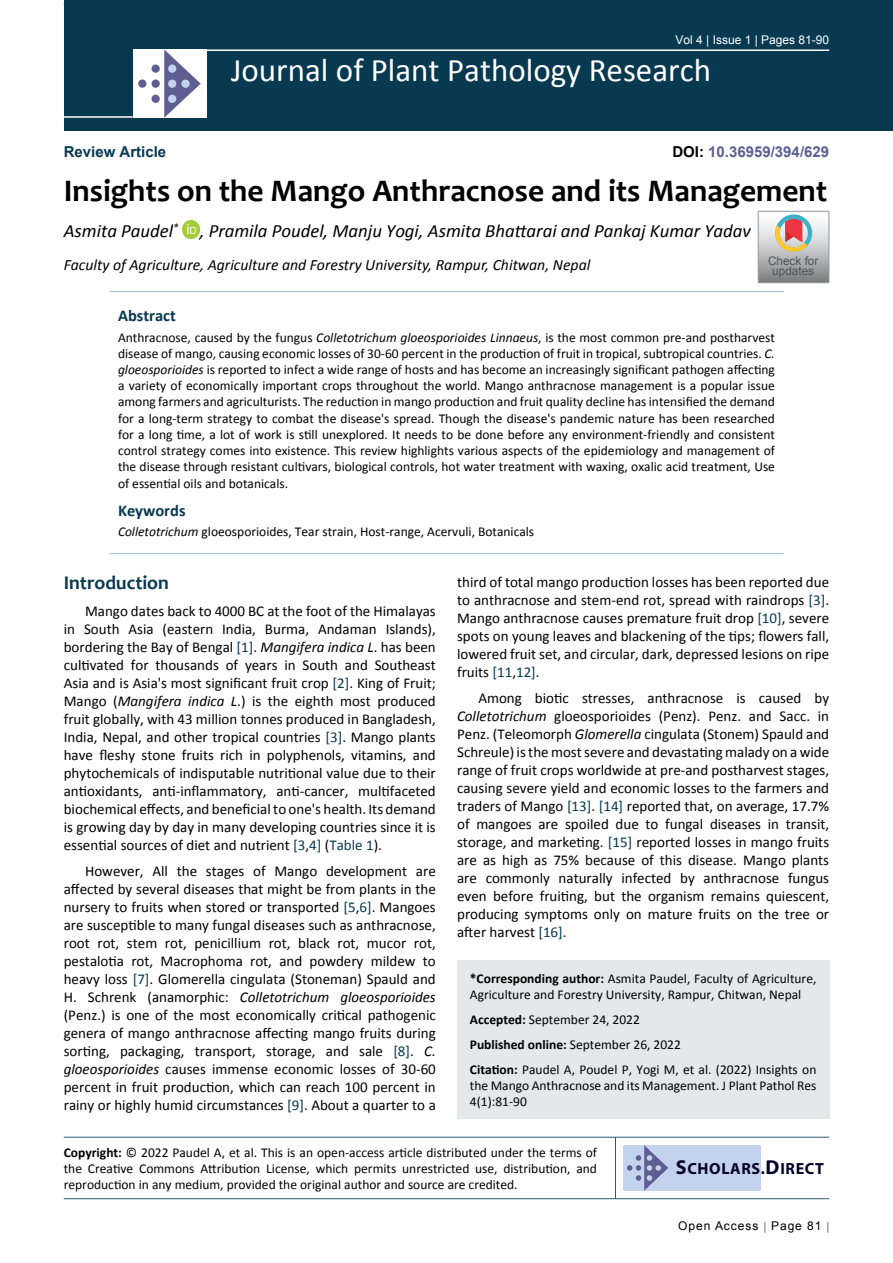
<style>
.page{position:relative;width:893px;height:1263px;background:#fff}
.page>*{position:absolute;margin:0;border:0;box-sizing:border-box;transform-origin:0 0}
.t1{font:33px "Calibri";color:#fff}
.t2{font:700 31.5px "Candara";color:#000}
.t3{font:700 19.5px "Candara";color:#073950}
.t4{font:italic 18.75px "Calibri";color:#000}
.t5{font:700 16.5px "Calibri";color:#073950}
.t6{font:700 16.2px "Myriad Pro";letter-spacing:.04em;color:#050128}
.t7{font:italic 15.75px "Calibri";color:#000}
.t8{font:15px/18px "Calibri";color:#000;text-align:justify}
.t9{font:700 15px "Arial";color:#5e5f93}
.t10{font:700 15px "Arial";color:#073950}
.t11{font:13.5px/16.2px "Calibri";color:#000}
.t12{font:12px "Arial";color:#fff}
.t13{font:12px "Arial";letter-spacing:.08em;color:#000}
.t14{font:11.85px/10.2px "Arial";color:#535353;text-align:center}
.s1{color:#000}
.s2{font-style:italic}
.s3{color:#073950}
.s4{font-weight:700}
.s5{font-size:20.25px}
</style>
<div class="page">
<div style="left:64px;top:0;width:829px;height:131px;background:#073950"></div>
<hr style="left:64px;top:1137px;width:765px;height:1px;background:#073950">
<hr style="left:64px;top:1198px;width:765px;height:1px;background:#073950">
<hr style="left:615px;top:1137px;width:1px;height:62px;background:#073950">
<hr style="left:204px;top:49px;width:625px;height:2px;background:#fff">
<hr style="left:64px;top:116px;width:69px;height:2px;background:#fff">
<div style="left:133px;top:49px;width:74px;height:69px;background:#fff"></div>
<svg style="left:164px;top:49px;width:37px;height:69px"></svg>
<div style="left:152px;top:65px;width:8px;height:8px;background:#5e5e92;border-radius:50%"></div>
<div style="left:138px;top:80px;width:8px;height:8px;background:#5e5e92;border-radius:50%"></div>
<div style="left:152px;top:80px;width:8px;height:8px;background:#5e5e92;border-radius:50%"></div>
<div style="left:168px;top:80px;width:8px;height:8px;background:#c3d3ee;border-radius:50%"></div>
<div style="left:181px;top:80px;width:9px;height:8px;background:#c3d3ee;border-radius:50%"></div>
<div style="left:168px;top:95px;width:8px;height:8px;background:#c3d3ee;border-radius:50%"></div>
<div style="left:168px;top:65px;width:8px;height:8px;background:#c3d3ee;border-radius:50%"></div>
<div style="left:152px;top:95px;width:8px;height:8px;background:#5e5e92;border-radius:50%"></div>
<div style="left:623px;top:1145px;width:138px;height:45px;background:#c3d3ee"></div>
<svg style="left:627px;top:1145px;width:41px;height:45px"></svg>
<div style="left:457px;top:960px;width:372px;height:159px;background:#e6e7e8"></div>
<img style="left:183px;top:221px;width:17px;height:17px">
<div style="left:183px;top:221px;width:16px;height:17px;background:#a5cc3b;border-radius:50%"></div>
<hr style="left:109px;top:291px;width:674px;height:1px;background:#98c0d2">
<hr style="left:109px;top:553px;width:674px;height:1px;background:#98c0d2">
<svg style="left:758px;top:211px;width:71px;height:72px;background:#bdb6b3"></svg>
<p class="t12" style="left:675px;top:32px;width:155px">Vol 4 | Issue 1 | Pages 81-90</p>
<p class="t10" style="left:64px;top:142px;width:104px">Review Article</p>
<h1 class="t1" style="left:231px;top:49px;width:481px">Journal of Plant Pathology Research</h1>
<p class="t9" style="left:672px;top:142px;width:158px"><span class="s1">DOI:</span> 10.36959/394/629</p>
<h2 class="t2" style="left:64px;top:171px;width:765px">Insights on the Mango Anthracnose and its Management</h2>
<p class="t4" style="left:64px;top:218px;width:689px">Asmita Paudel<sup>*</sup> <sup>i</sup><sup>D</sup> , Pramila Poudel, Manju Yogi, Asmita Bhattarai and Pankaj Kumar Yadav</p>
<p class="t7" style="left:64px;top:254px;width:528px">Faculty of Agriculture, Agriculture and Forestry University, Rampur, Chitwan, Nepal</p>
<p class="t14" style="left:768px;top:255px;width:52px">Check for updates</p>
<p class="t5" style="left:118px;top:305px;width:59px">Abstract</p>
<p class="t11" style="left:118px;top:329px;width:658px;text-align:justify">Anthracnose, caused by the fungus <span class="s2">Colletotrichum gloeosporioides Linnaeus</span>, is the most common pre-and postharvest disease of mango, causing economic losses of 30-60 percent in the production of fruit in tropical, subtropical countries. <span class="s2">C. gloeosporioides</span> is reported to infect a wide range of hosts and has become an increasingly significant pathogen affecting a variety of economically important crops throughout the world. Mango anthracnose management is a popular issue among farmers and agriculturists. The reduction in mango production and fruit quality decline has intensified the demand for a long-term strategy to combat the disease's spread. Though the disease's pandemic nature has been researched for a long time, a lot of work is still unexplored. It needs to be done before any environment-friendly and consistent control strategy comes into existence. This review highlights various aspects of the epidemiology and management of the disease through resistant cultivars, biological controls, hot water treatment with waxing, oxalic acid treatment, Use of essential oils and botanicals.</p>
<p class="t5" style="left:118px;top:500px;width:69px">Keywords</p>
<p class="t11" style="left:118px;top:524px;width:418px"><span class="s2">Colletotrichum</span> gloeosporioides, Tear strain, Host-range, Acervuli, Botanicals</p>
<h3 class="t3" style="left:64px;top:571px;width:107px">Introduction</h3>
<p class="t8" style="left:64px;top:602px;width:374px;text-indent:21px">Mango dates back to 4000 BC at the foot of the Himalayas in South Asia (eastern India, Burma, Andaman Islands), bordering the Bay of Bengal <span class="s3">[1]</span>. <span class="s2">Mangifera indica L</span>. has been cultivated for thousands of years in South and Southeast Asia and is Asia's most significant fruit crop <span class="s3">[2]</span>. King of Fruit; Mango (<span class="s2">Mangifera indica L</span>.) is the eighth most produced fruit globally, with 43 million tonnes produced in Bangladesh, India, Nepal, and other tropical countries <span class="s3">[3]</span>. Mango plants have fleshy stone fruits rich in polyphenols, vitamins, and phytochemicals of indisputable nutritional value due to their antioxidants, anti-inflammatory, anti-cancer, multifaceted biochemical effects, and beneficial to one's health. Its demand is growing day by day in many developing countries since it is essential sources of diet and nutrient <span class="s3">[3</span>,<span class="s3">4]</span> (<span class="s3">Table 1</span>).</p>
<p class="t8" style="left:64px;top:862px;width:374px;text-indent:21px">However, All the stages of Mango development are affected by several diseases that might be from plants in the nursery to fruits when stored or transported <span class="s3">[5</span>,<span class="s3">6]</span>. Mangoes are susceptible to many fungal diseases such as anthracnose, root rot, stem rot, penicillium rot, black rot, mucor rot, pestalotia rot, Macrophoma rot, and powdery mildew to heavy loss <span class="s3">[7]</span>. Glomerella cingulata (Stoneman) Spauld and H. Schrenk (anamorphic: <span class="s2">Colletotrichum gloeosporioides </span>(Penz.) is one of the most economically critical pathogenic genera of mango anthracnose affecting mango fruits during sorting, packaging, transport, storage, and sale <span class="s3">[8]</span>. <span class="s2">C. gloeosporioides</span> causes immense economic losses of 30-60 percent in fruit production, which can reach 100 percent in rainy or highly humid circumstances <span class="s3">[9]</span>. About a quarter to a</p>
<p class="t8" style="left:457px;top:573px;width:374px">third of total mango production losses has been reported due to anthracnose and stem-end rot, spread with raindrops <span class="s3">[3]</span>.<br>Mango anthracnose causes premature fruit drop <span class="s3">[10]</span>, severe spots on young leaves and blackening of the tips; flowers fall, lowered fruit set, and circular, dark, depressed lesions on ripe fruits <span class="s3">[11</span>,<span class="s3">12]</span>.</p>
<p class="t8" style="left:457px;top:689px;width:374px;text-indent:21px">Among biotic stresses, anthracnose is caused by <span class="s2">Colletotrichum</span> gloeosporioides (Penz). Penz. and Sacc. in Penz. (Teleomorph <span class="s2">Glomerella</span> cingulata (Stonem) Spauld and Schreule) is the most severe and devastating malady on a wide range of fruit crops worldwide at pre-and postharvest stages, causing severe yield and economic losses to the farmers and traders of Mango <span class="s3">[13]</span>. <span class="s3">[14]</span> reported that, on average, 17.7% of mangoes are spoiled due to fungal diseases in transit, storage, and marketing. <span class="s3">[15]</span> reported losses in mango fruits are as high as 75% because of this disease. Mango plants are commonly naturally infected by anthracnose fungus even before fruiting, but the organism remains quiescent, producing symptoms only on mature fruits on the tree or after harvest <span class="s3">[16]</span>.</p>
<p class="t11" style="left:470px;top:971px;width:348px"><span class="s4">*Corresponding author:</span> Asmita Paudel, Faculty of Agriculture,<br>Agriculture and Forestry University, Rampur, Chitwan, Nepal</p>
<p class="t11" style="left:470px;top:1007px;width:348px;line-height:24.8px"><span class="s4">Accepted:</span> September 24, 2022<br><span class="s4">Published online:</span> September 26, 2022<br><span class="s4">Citation:</span> Paudel A, Poudel P, Yogi M, et al. (2022) Insights on</p>
<p class="t11" style="left:470px;top:1077px;width:348px">the Mango Anthracnose and its Management. J Plant Pathol Res<br>4(1):81-90</p>
<p class="t11" style="left:64px;top:1144px;width:535px;text-align:justify"><span class="s4">Copyright:</span> © 2022 Paudel A, et al. This is an open-access article distributed under the terms of the Creative Commons Attribution License, which permits unrestricted use, distribution, and reproduction in any medium, provided the original author and source are credited.</p>
<p class="t6" style="left:676px;top:1158px;width:150px"><span class="s5">S</span>CHOLARS.<span class="s5">D</span>IRECT</p>
<p class="t13" style="left:678px;top:1218px;width:145px">Open Access Page 81</p>
</div>
